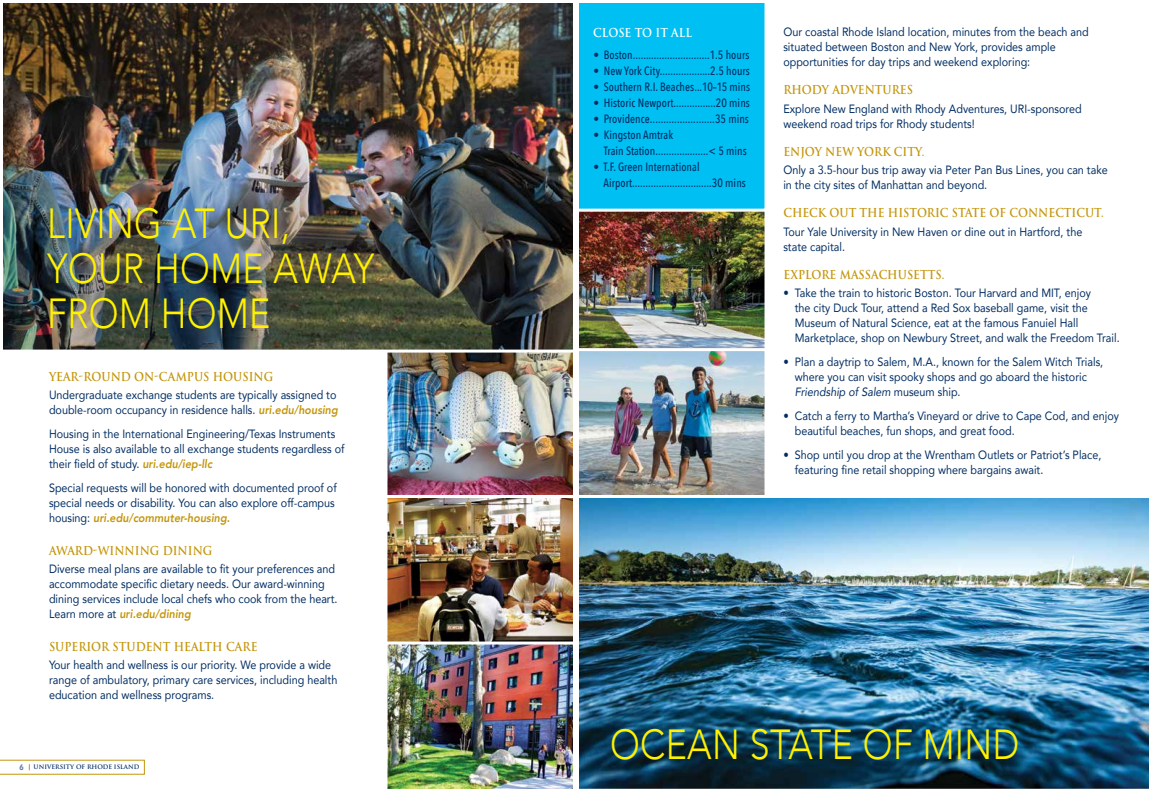
<style>
.page{position:relative;width:1152px;height:792px;background:#fff}
.page>*{position:absolute;margin:0;border:0;box-sizing:border-box;transform-origin:0 0}
.t1{font:300 42px/45px "Avenir";letter-spacing:.01em;color:#fff200;scale:.85 1}
.t2{font:12px/15px "Avenir";color:#002d62;scale:.9 1}
.t3{font:500 12px/16px "Avenir Next Condensed";letter-spacing:.005em;color:#002d62;scale:.95 1}
.t4{font:700 12px "Trajan Pro";color:#c4960c;scale:.9 1}
.t5{font:700 12px "Trajan Pro";color:#fff;scale:.9 1}
.t6{font:900 8px "Avenir";color:#6579a2;scale:.9 1}
.t7{font:700 6px "Trajan Pro";color:#002d62}
.s1{font-weight:800;font-style:italic;color:#c4960c}
.s2{font-style:italic}
</style>
<div class="page">
<svg style="left:0;top:760px;width:144px;height:14px"></svg>
<img style="left:388px;top:353px;width:184px;height:142px">
<div style="left:384px;top:348px;width:192px;height:151px;border:3px solid #fff"></div>
<img style="left:388px;top:499px;width:184px;height:142px">
<div style="left:384px;top:495px;width:192px;height:150px;border:3px solid #fff"></div>
<img style="left:388px;top:646px;width:184px;height:142px">
<div style="left:384px;top:642px;width:192px;height:150px;border:3px solid #fff"></div>
<img style="left:4px;top:4px;width:568px;height:345px">
<div style="left:0;top:0;width:576px;height:353px;border:3px solid #fff"></div>
<img style="left:580px;top:212px;width:184px;height:136px">
<div style="left:576px;top:208px;width:192px;height:144px;border:3px solid #fff"></div>
<div style="left:578px;top:2px;width:188px;height:208px;background:#00c0f3"></div>
<div style="left:576px;top:0;width:192px;height:212px;border:3px solid #fff"></div>
<img style="left:580px;top:352px;width:184px;height:143px">
<div style="left:576px;top:348px;width:192px;height:151px;border:3px solid #fff"></div>
<img style="left:580px;top:499px;width:568px;height:289px">
<div style="left:576px;top:495px;width:576px;height:297px;border:3px solid #fff"></div>
<h1 class="t1" style="left:47px;top:201px;width:386px">LIVING AT URI,<br>YOUR HOME AWAY<br>FROM HOME</h1>
<p class="t4" style="left:49px;top:369px;width:251px">YEAR-ROUND ON-CAMPUS HOUSING</p>
<p class="t2" style="left:49px;top:387px;width:323px">Undergraduate exchange students are typically assigned to double-room occupancy in residence halls. <span class="s1">uri.edu/housing</span></p>
<p class="t2" style="left:49px;top:426px;width:330px">Housing in the International Engineering/Texas Instruments<br>House is also available to all exchange students regardless of their field of study. <span class="s1">uri.edu/iep-llc</span></p>
<p class="t2" style="left:49px;top:480px;width:321px">Special requests will be honored with documented proof of special needs or disability. You can also explore off-campus housing: <span class="s1">uri.edu/commuter-housing.</span></p>
<p class="t4" style="left:49px;top:543px;width:183px">AWARD-WINNING DINING</p>
<p class="t2" style="left:49px;top:561px;width:322px">Diverse meal plans are available to fit your preferences and accommodate specific dietary needs. Our award-winning dining services include local chefs who cook from the heart.<br>Learn more at <span class="s1">uri.edu/dining</span></p>
<p class="t4" style="left:49px;top:639px;width:233px">SUPERIOR STUDENT HEALTH CARE</p>
<p class="t2" style="left:49px;top:657px;width:322px">Your health and wellness is our priority. We provide a wide range of ambulatory, primary care services, including health education and wellness programs.</p>
<p class="t6" style="left:20px;top:761px;width:6px">6</p>
<p class="t7" style="left:34px;top:764px;width:107px">UNIVERSITY OF RHODE ISLAND</p>
<p class="t5" style="left:593px;top:25px;width:111px">CLOSE TO IT ALL</p>
<p class="t3" style="left:594px;top:47px;width:166px">• Boston.............................1.5 hours</p>
<p class="t3" style="left:594px;top:63px;width:166px">• New York City...................2.5 hours</p>
<p class="t3" style="left:594px;top:79px;width:166px">• Southern R.I. Beaches...10–15 mins</p>
<p class="t3" style="left:594px;top:95px;width:166px">• Historic Newport................20 mins</p>
<p class="t3" style="left:594px;top:111px;width:165px">• Providence........................35 mins</p>
<p class="t3" style="left:604px;top:127px;width:152px;text-indent:-10px">• Kingston Amtrak<br>Train Station....................&lt; 5 mins</p>
<p class="t3" style="left:603px;top:159px;width:151px;text-indent:-10px">• T.F. Green International<br>Airport..............................30 mins</p>
<p class="t2" style="left:783px;top:24px;width:341px">Our coastal Rhode Island location, minutes from the beach and situated between Boston and New York, provides ample opportunities for day trips and weekend exploring:</p>
<p class="t4" style="left:783px;top:83px;width:146px">RHODY ADVENTURES</p>
<p class="t2" style="left:783px;top:101px;width:333px">Explore New England with Rhody Adventures, URI-sponsored weekend road trips for Rhody students!</p>
<p class="t4" style="left:783px;top:144px;width:158px">ENJOY NEW YORK CITY.</p>
<p class="t2" style="left:783px;top:162px;width:362px">Only a 3.5-hour bus trip away via Peter Pan Bus Lines, you can take in the city sites of Manhattan and beyond.</p>
<p class="t4" style="left:783px;top:206px;width:358px">CHECK OUT THE HISTORIC STATE OF CONNECTICUT.</p>
<p class="t2" style="left:783px;top:224px;width:334px">Tour Yale University in New Haven or dine out in Hartford, the state capital.</p>
<p class="t4" style="left:783px;top:267px;width:180px">EXPLORE MASSACHUSETTS.</p>
<p class="t2" style="left:795px;top:285px;width:363px;text-indent:-11px">• Take the train to historic Boston. Tour Harvard and MIT, enjoy<br>the city Duck Tour, attend a Red Sox baseball game, visit the Museum of Natural Science, eat at the famous Fanuiel Hall Marketplace, shop on Newbury Street, and walk the Freedom Trail.</p>
<p class="t2" style="left:795px;top:354px;width:344px;text-indent:-11px">• Plan a daytrip to Salem, M.A., known for the Salem Witch Trials, where you can visit spooky shops and go aboard the historic<br><span class="s2">Friendship of Salem</span> museum ship.</p>
<p class="t2" style="left:795px;top:408px;width:362px;text-indent:-11px">• Catch a ferry to Martha’s Vineyard or drive to Cape Cod, and enjoy beautiful beaches, fun shops, and great food.</p>
<p class="t2" style="left:795px;top:447px;width:342px;text-indent:-11px">• Shop until you drop at the Wrentham Outlets or Patriot’s Place, featuring fine retail shopping where bargains await.</p>
<h1 class="t1" style="left:610px;top:723px;width:483px">OCEAN STATE OF MIND</h1>
</div>
